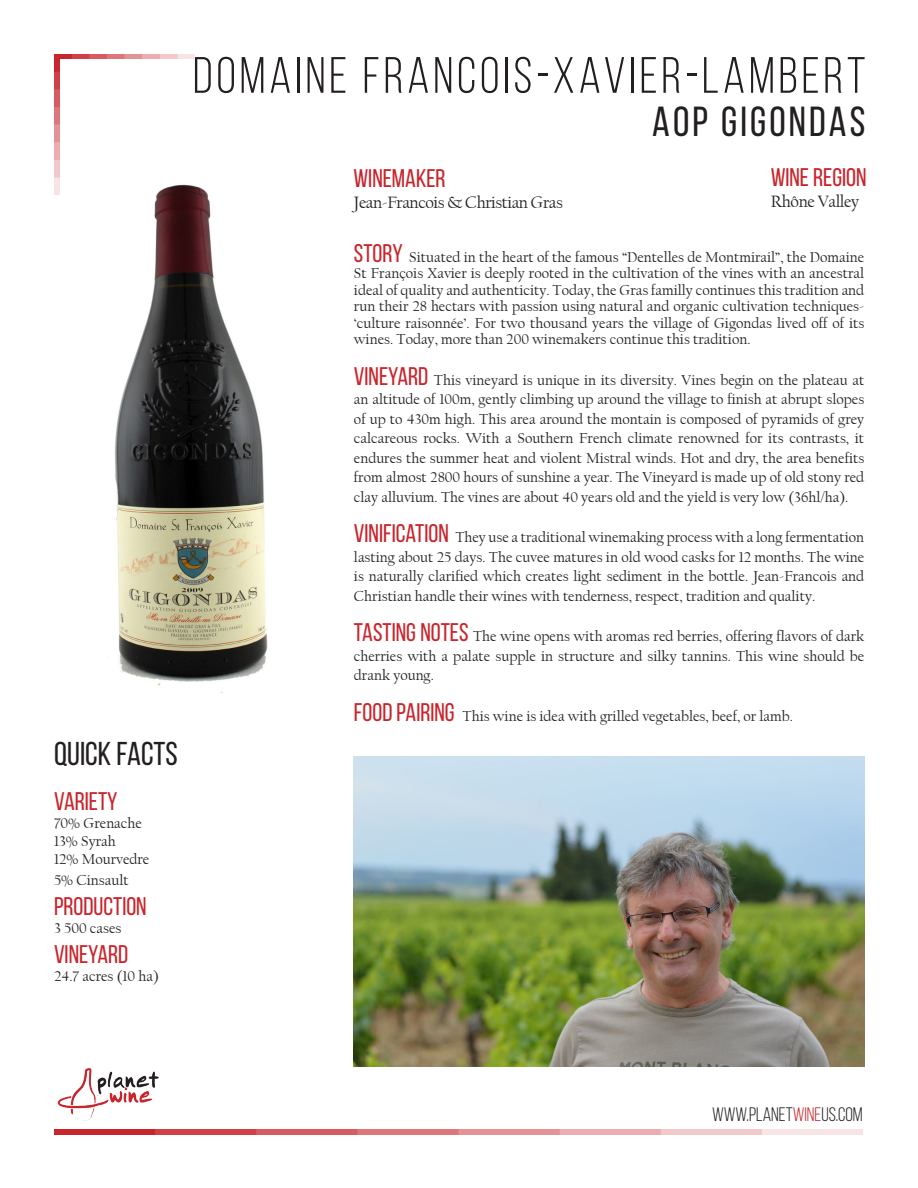
<style>
.page{position:relative;width:918px;height:1188px;background:#fff}
.page>*{position:absolute;margin:0;border:0;box-sizing:border-box;transform-origin:0 0}
.t1{font:51px "Bebas Neue";letter-spacing:.075em;color:#231f20}
.t2{font:42px "Bebas Neue";letter-spacing:.075em;color:#231f20}
.t3{font:33px "Bebas Neue";color:#231f20}
.t4{font:25.5px "Bebas Neue";color:#c9252c}
.t5{font:19.5px "Bebas Neue";color:#231f20}
.t6{font:17.25px "Californian FB";letter-spacing:-.025em;color:#231f20}
.t7{font:15px/19.5px "Californian FB";color:#231f20;text-align:justify}
.s1{font-family:"Bebas Neue";font-size:25.5px;color:#c9252c}
.s2{color:#c9252c}
</style>
<div class="page">
<img style="left:57px;top:1068px;width:102px;height:53px">
<img style="left:54px;top:1130px;width:808px;height:4px">
<img style="left:59px;top:54px;width:136px;height:4px">
<img style="left:55px;top:54px;width:4px;height:140px">
<img style="left:114px;top:184px;width:154px;height:509px">
<img style="left:354px;top:757px;width:510px;height:309px">
<p class="t3" style="left:54px;top:735px;width:125px">QUICK FACTS</p>
<p class="t4" style="left:54px;top:787px;width:65px">VARIETY</p>
<p class="t7" style="left:54px;top:813px;width:89px">70% Grenache</p>
<p class="t7" style="left:54px;top:831px;width:63px">13% Syrah</p>
<p class="t7" style="left:54px;top:849px;width:97px">12% Mourvedre</p>
<p class="t7" style="left:54px;top:871px;width:76px">5% Cinsault</p>
<p class="t4" style="left:54px;top:893px;width:94px">PRODUCTION</p>
<p class="t7" style="left:54px;top:919px;width:69px">3 500 cases</p>
<p class="t4" style="left:54px;top:941px;width:76px">VINEYARD</p>
<p class="t7" style="left:54px;top:967px;width:106px">24.7 acres (10 ha)</p>
<p class="t1" style="left:193px;top:48px;width:674px">DOMAINE FRANCOIS-XAVIER-LAMBERT</p>
<p class="t2" style="left:652px;top:99px;width:215px">AOP GIGONDAS</p>
<p class="t4" style="left:353px;top:165px;width:94px">WINEMAKER</p>
<p class="t6" style="left:353px;top:193px;width:211px">Jean-Francois &amp; Christian Gras</p>
<p class="t4" style="left:771px;top:163px;width:97px">WINE REGION</p>
<p class="t6" style="left:771px;top:191px;width:90px">Rhône Valley</p>
<p class="t7" style="left:354px;top:249px;width:512px;line-height:16.5px"><span class="s1">STORY</span> Situated in the heart of the famous “Dentelles de Montmirail”, the Domaine St François Xavier is deeply rooted in the cultivation of the vines with an ancestral ideal of quality and authenticity. Today, the Gras familly continues this tradition and run their 28 hectars with passion using natural and organic cultivation techniques-‘culture raisonnée’. For two thousand years the village of Gigondas lived off of its wines. Today, more than 200 winemakers continue this tradition.</p>
<p class="t7" style="left:354px;top:371px;width:512px"><span class="s1">VINEYARD</span> This vineyard is unique in its diversity. Vines begin on the plateau at an altitude of 100m, gently climbing up around the village to finish at abrupt slopes of up to 430m high. This area around the montain is composed of pyramids of grey calcareous rocks. With a Southern French climate renowned for its contrasts, it endures the summer heat and violent Mistral winds. Hot and dry, the area benefits from almost 2800 hours of sunshine a year. The Vineyard is made up of old stony red clay alluvium. The vines are about 40 years old and the yield is very low (36hl/ha).</p>
<p class="t7" style="left:354px;top:528px;width:512px"><span class="s1">VINIFICATION</span> They use a traditional winemaking process with a long fermentation lasting about 25 days. The cuvee matures in old wood casks for 12 months. The wine is naturally clarified which creates light sediment in the bottle. Jean-Francois and Christian handle their wines with tenderness, respect, tradition and quality.</p>
<p class="t7" style="left:354px;top:627px;width:512px"><span class="s1">TASTING NOTES</span> The wine opens with aromas red berries, offering flavors of dark cherries with a palate supple in structure and silky tannins. This wine should be drank young.</p>
<p class="t7" style="left:354px;top:707px;width:441px"><span class="s1">FOOD PAIRING</span> This wine is idea with grilled vegetables, beef, or lamb.</p>
<p class="t5" style="left:712px;top:1104px;width:152px">WWW.PLANET<span class="s2">WINE</span>US.COM</p>
</div>
